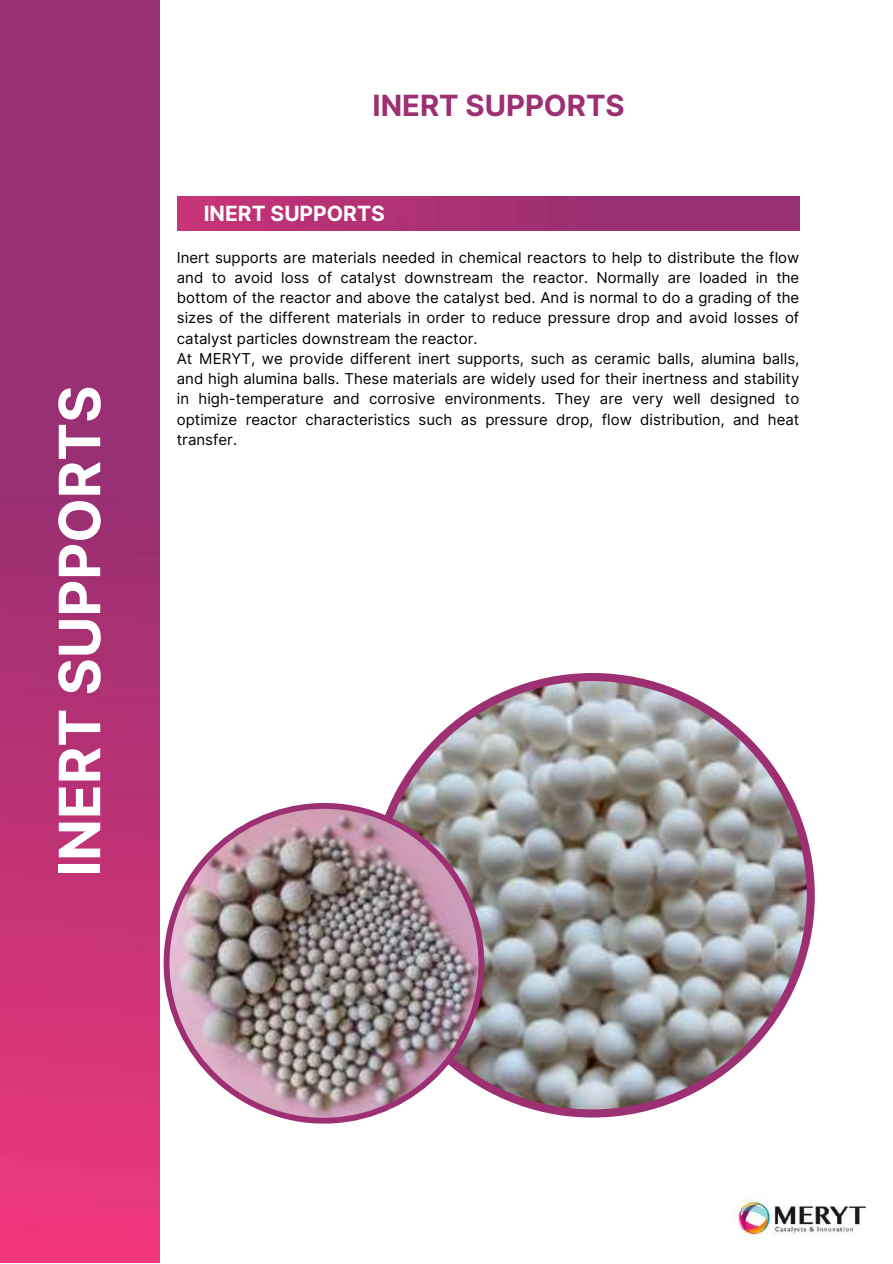
<style>
.page{position:relative;width:893px;height:1264px;background:#fff}
.page>*{position:absolute;margin:0;border:0;box-sizing:border-box;transform-origin:0 0}
.t1{font:700 57px "Inter";color:#fff}
.t2{font:700 29.25px "Inter";color:#9c3072}
.t3{font:700 21px "Inter";color:#fff}
.t4{font:15px/20.2px "Inter";color:#000}
</style>
<div class="page">
<img style="left:0;top:0;width:160px;height:1262px">
<img style="left:177px;top:197px;width:622px;height:34px">
<svg style="left:401px;top:673px;width:413px;height:444px"></svg>
<img style="left:143px;top:782px;width:362px;height:362px">
<img style="left:733px;top:1195px;width:133px;height:45px">
<h1 class="t1" style="left:45px;top:876px;width:493px;rotate:-90deg">INERT SUPPORTS</h1>
<h2 class="t2" style="left:372px;top:87px;width:254px">INERT SUPPORTS</h2>
<h3 class="t3" style="left:204px;top:200px;width:182px">INERT SUPPORTS</h3>
<p class="t4" style="left:177px;top:247px;width:624px">Inert supports are materials needed in chemical reactors to help to distribute the flow and to avoid loss of catalyst downstream the reactor. Normally are loaded in the bottom of the reactor and above the catalyst bed. And is normal to do a grading of the sizes of the different materials in order to reduce pressure drop and avoid losses of catalyst particles downstream the reactor.<br>At MERYT, we provide different inert supports, such as ceramic balls, alumina balls, and high alumina balls. These materials are widely used for their inertness and stability in high-temperature and corrosive environments. They are very well designed to optimize reactor characteristics such as pressure drop, flow distribution, and heat transfer.</p>
</div>
